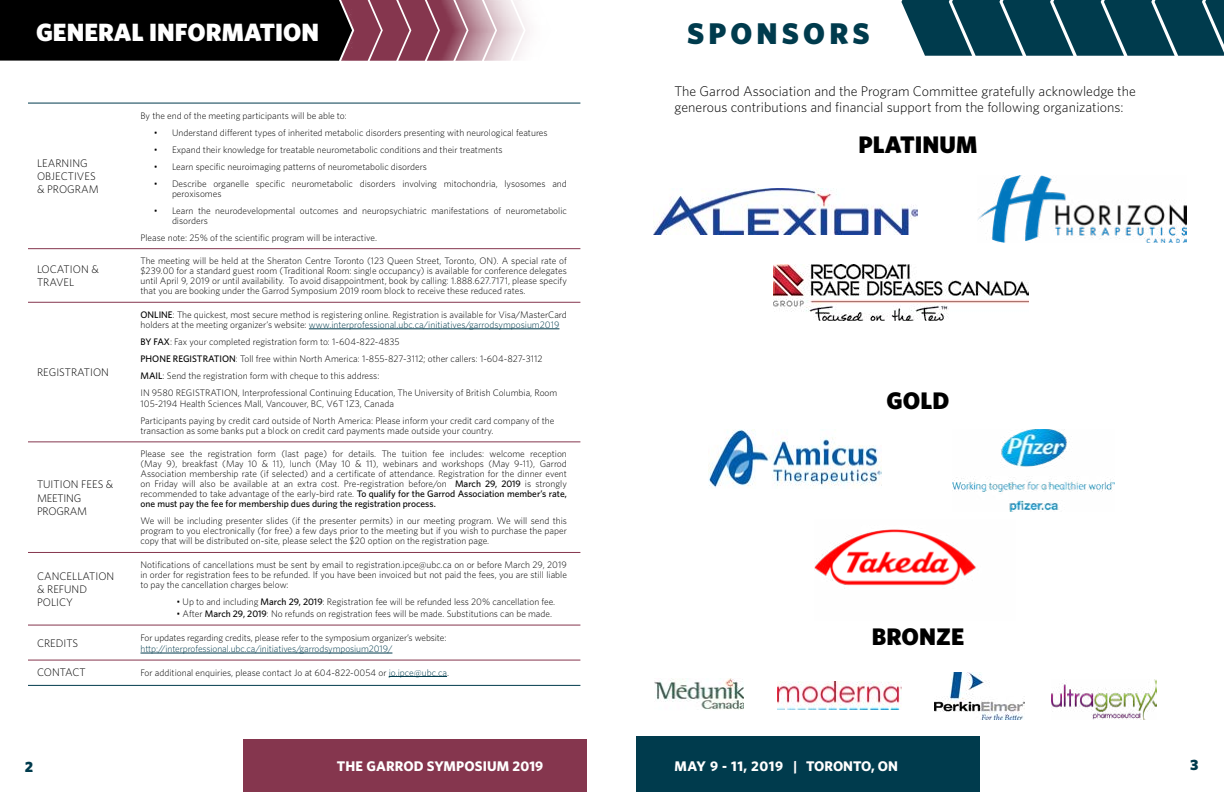
<style>
.page{position:relative;width:1224px;height:792px;background:#fff}
.page>*{position:absolute;margin:0;border:0;box-sizing:border-box;transform-origin:0 0}
.t1{font:900 30px "Whitney";letter-spacing:.14em;color:#003b4d}
.t2{font:900 25px "Whitney";color:#fff}
.t3{font:900 24px "Whitney";color:#000}
.t4{font:900 15px "Whitney";color:#003b4d}
.t5{font:300 14px/16.8px "Whitney";color:#000}
.t6{font:700 14px "Whitney";letter-spacing:.01em;color:#fff}
.t7{font:300 11px/13.2px "Whitney";color:#000}
.t8{font:300 11px/13.2px "Whitney";letter-spacing:-.02em;color:#000}
.t9{font:300 9.5px/10px "Whitney";color:#000}
.t10{font:300 9.5px "Whitney";letter-spacing:-.01em;color:#003b4d}
.s1{font-weight:500}
.s2{color:#003b4d}
</style>
<div class="page">
<div style="left:636px;top:736px;width:344px;height:56px;background:#003b4d"></div>
<div style="left:243px;top:739px;width:343px;height:53px;background:#85364e"></div>
<hr style="left:28px;top:441px;width:99px;height:1px;background:#85364e">
<hr style="left:127px;top:441px;width:453px;height:1px;background:#85364e">
<hr style="left:28px;top:552px;width:99px;height:1px;background:#85364e">
<hr style="left:127px;top:552px;width:453px;height:1px;background:#85364e">
<hr style="left:28px;top:625px;width:99px;height:1px;background:#85364e">
<hr style="left:127px;top:625px;width:453px;height:1px;background:#85364e">
<hr style="left:28px;top:660px;width:99px;height:1px;background:#85364e">
<hr style="left:127px;top:660px;width:453px;height:1px;background:#85364e">
<hr style="left:28px;top:302px;width:99px;height:1px;background:#85364e">
<hr style="left:127px;top:302px;width:453px;height:1px;background:#85364e">
<hr style="left:28px;top:248px;width:99px;height:1px;background:#85364e">
<hr style="left:127px;top:248px;width:453px;height:1px;background:#85364e">
<hr style="left:28px;top:103px;width:99px;height:1px;background:#003b4d">
<hr style="left:127px;top:103px;width:453px;height:1px;background:#003b4d">
<hr style="left:28px;top:685px;width:99px;height:1px;background:#003b4d">
<hr style="left:127px;top:685px;width:453px;height:1px;background:#003b4d">
<hr style="left:309px;top:329px;width:250px;height:1px;background:#003b4d">
<hr style="left:141px;top:653px;width:251px;height:1px;background:#003b4d">
<hr style="left:389px;top:676px;width:58px;height:1px;background:#003b4d">
<img style="left:774px;top:264px;width:255px;height:56px">
<img style="left:953px;top:429px;width:162px;height:83px">
<img style="left:655px;top:678px;width:88px;height:32px">
<img style="left:935px;top:672px;width:90px;height:48px">
<img style="left:814px;top:529px;width:162px;height:60px">
<img style="left:978px;top:175px;width:208px;height:67px">
<img style="left:708px;top:429px;width:174px;height:59px">
<svg style="left:0;top:0;width:530px;height:61px"></svg>
<svg style="left:901px;top:0;width:323px;height:56px"></svg>
<img style="left:778px;top:681px;width:124px;height:28px">
<img style="left:654px;top:189px;width:264px;height:45px">
<img style="left:1051px;top:679px;width:105px;height:40px">
<h2 class="t2" style="left:36px;top:15px;width:285px">GENERAL INFORMATION</h2>
<p class="t7" style="left:37px;top:156px;width:63px">LEARNING<br>OBJECTIVES &amp; PROGRAM</p>
<p class="t9" style="left:141px;top:110px;width:208px">By the end of the meeting participants will be able to:</p>
<p class="t9" style="left:154px;top:127px;width:395px">• Understand different types of inherited metabolic disorders presenting with neurological features</p>
<p class="t9" style="left:154px;top:144px;width:350px">• Expand their knowledge for treatable neurometabolic conditions and their treatments</p>
<p class="t9" style="left:154px;top:161px;width:274px">• Learn specific neuroimaging patterns of neurometabolic disorders</p>
<p class="t9" style="left:172px;top:178px;width:396px;text-indent:-18px">• Describe organelle specific neurometabolic disorders involving mitochondria, lysosomes and peroxisomes</p>
<p class="t9" style="left:172px;top:205px;width:396px;text-indent:-18px">• Learn the neurodevelopmental outcomes and neuropsychiatric manifestations of neurometabolic disorders</p>
<p class="t9" style="left:141px;top:232px;width:238px">Please note: 25% of the scientific program will be interactive.</p>
<p class="t7" style="left:37px;top:263px;width:63px">LOCATION &amp;<br>TRAVEL</p>
<p class="t9" style="left:141px;top:256px;width:428px;text-align:justify">The meeting will be held at the Sheraton Centre Toronto (123 Queen Street, Toronto, ON). A special rate of $239.00 for a standard guest room (Traditional Room: single occupancy) is available for conference delegates until April 9, 2019 or until availability. To avoid disappointment, book by calling: 1.888.627.7171, please specify that you are booking under the Garrod Symposium 2019 room block to receive these reduced rates.</p>
<p class="t7" style="left:37px;top:366px;width:74px">REGISTRATION</p>
<p class="t8" style="left:37px;top:478px;width:78px">TUITION FEES &amp;<br>MEETING<br>PROGRAM</p>
<p class="t9" style="left:141px;top:309px;width:428px"><span class="s1">ONLINE</span>: The quickest, most secure method is registering online. Registration is available for Visa/MasterCard holders at the meeting organizer’s website: <span class="s2">www.interprofessional.ubc.ca/initiatives/garrodsymposium2019</span></p>
<p class="t9" style="left:141px;top:333px;width:418px;line-height:17px"><span class="s1">BY FAX</span>: Fax your completed registration form to: 1-604-822-4835<br><span class="s1">PHONE REGISTRATION</span>: Toll free within North America: 1-855-827-3112; other callers: 1-604-827-3112<br><span class="s1">MAIL</span>: Send the registration form with cheque to this address:<br>IN 9580 REGISTRATION, Interprofessional Continuing Education, The University of British Columbia, Room</p>
<p class="t9" style="left:141px;top:395px;width:415px;line-height:17px">105-2194 Health Sciences Mall, Vancouver, BC, V6T 1Z3, Canada<br>Participants paying by credit card outside of North America: Please inform your credit card company of the</p>
<p class="t9" style="left:141px;top:425px;width:355px">transaction as some banks put a block on credit card payments made outside your country.</p>
<p class="t9" style="left:141px;top:449px;width:428px;text-align:justify">Please see the registration form (last page) for details. The tuition fee includes: welcome reception (May 9), breakfast (May 10 &amp; 11), lunch (May 10 &amp; 11), webinars and workshops (May 9-11), Garrod Association membership rate (if selected) and a certificate of attendance. Registration for the dinner event on Friday will also be available at an extra cost. Pre-registration before/on <span class="s1">March 29, 2019</span> is strongly recommended to take advantage of the early-bird rate. <span class="s1">To qualify for the Garrod Association member’s rate, one must pay the fee for membership dues during the registration process.</span></p>
<p class="t9" style="left:141px;top:516px;width:428px;text-align:justify">We will be including presenter slides (if the presenter permits) in our meeting program. We will send this program to you electronically (for free) a few days prior to the meeting but if you wish to purchase the paper copy that will be distributed on-site, please select the $20 option on the registration page.</p>
<p class="t7" style="left:37px;top:569px;width:79px">CANCELLATION &amp; REFUND<br>POLICY</p>
<p class="t9" style="left:141px;top:559px;width:428px;text-align:justify">Notifications of cancellations must be sent by email to registration.ipce@ubc.ca on or before March 29, 2019 in order for registration fees to be refunded. If you have been invoiced but not paid the fees, you are still liable to pay the cancellation charges below:</p>
<p class="t9" style="left:176px;top:596px;width:380px">• Up to and including <span class="s1">March 29, 2019</span>: Registration fee will be refunded less 20% cancellation fee.</p>
<p class="t9" style="left:176px;top:608px;width:377px">• After <span class="s1">March 29, 2019</span>: No refunds on registration fees will be made. Substitutions can be made.</p>
<p class="t7" style="left:37px;top:636px;width:43px">CREDITS</p>
<p class="t9" style="left:141px;top:632px;width:308px">For updates regarding credits, please refer to the symposium organizer’s website:</p>
<p class="t10" style="left:141px;top:642px;width:253px">http://interprofessional.ubc.ca/initiatives/garrodsymposium2019/</p>
<p class="t7" style="left:37px;top:665px;width:50px">CONTACT</p>
<p class="t9" style="left:141px;top:667px;width:310px">For additional enquiries, please contact Jo at 604-822-0054 or <span class="s2">jo.ipce@ubc.ca</span>.</p>
<h1 class="t1" style="left:687px;top:13px;width:184px">SPONSORS</h1>
<h3 class="t5" style="left:675px;top:82px;width:463px">The Garrod Association and the Program Committee gratefully acknowledge the generous contributions and financial support from the following organizations:</h3>
<h3 class="t3" style="left:859px;top:129px;width:120px">PLATINUM</h3>
<h3 class="t3" style="left:887px;top:385px;width:64px">GOLD</h3>
<h3 class="t3" style="left:872px;top:621px;width:94px">BRONZE</h3>
<h3 class="t4" style="left:25px;top:757px;width:10px">2</h3>
<h3 class="t6" style="left:337px;top:757px;width:208px">THE GARROD SYMPOSIUM 2019</h3>
<h3 class="t6" style="left:674px;top:757px;width:225px">MAY 9 - 11, 2019 | TORONTO, ON</h3>
<h3 class="t4" style="left:1190px;top:755px;width:10px">3</h3>
</div>
